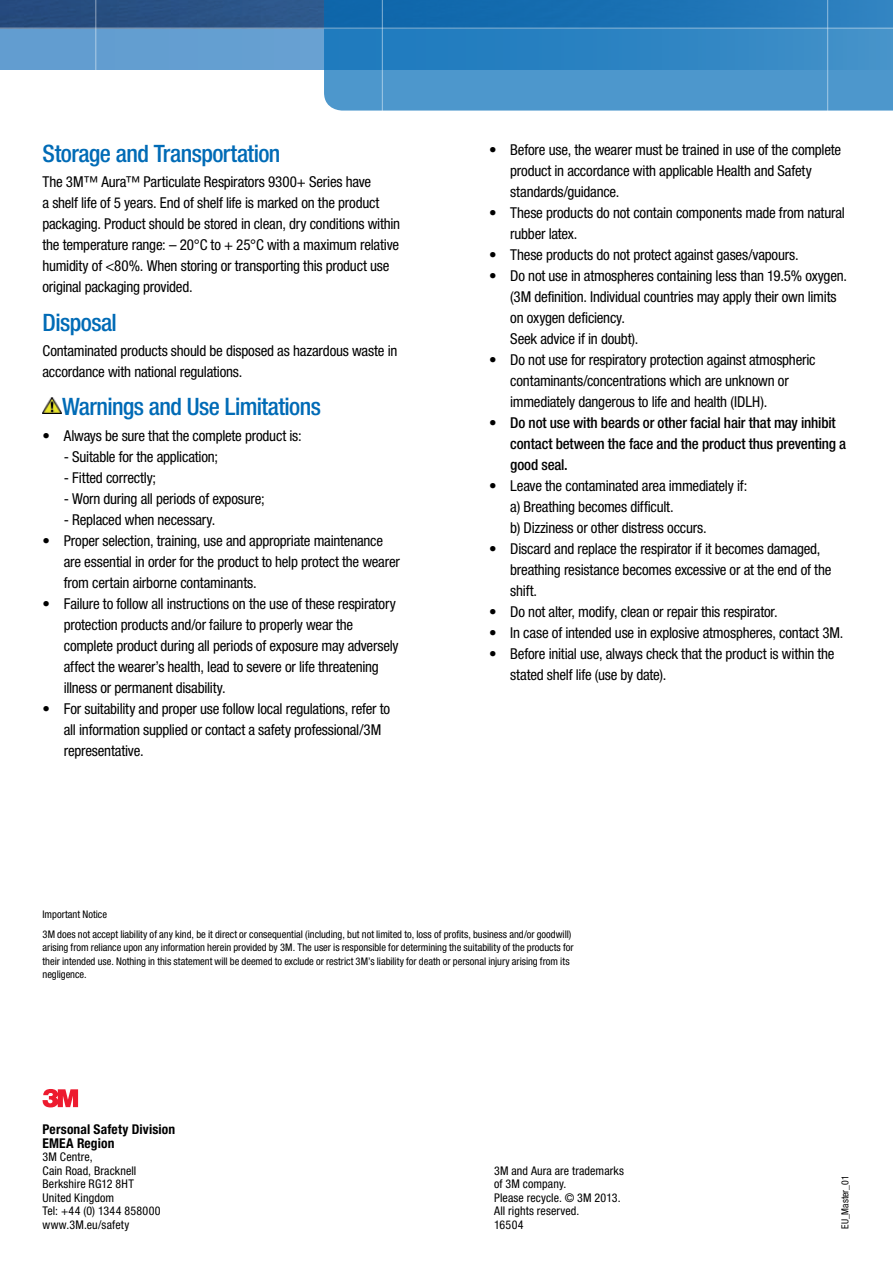
<style>
.page{position:relative;width:893px;height:1263px;background:#fff}
.page>*{position:absolute;margin:0;border:0;box-sizing:border-box;transform-origin:0 0}
.t1{font:500 condensed 24px "Helvetica Neue LTW1 G";letter-spacing:-.025em;color:#006bb6}
.t2{font:condensed 15px/21px "Helvetica Neue LTW1 G";letter-spacing:-.015em;color:#000}
.t3{font:500 condensed 15px/21px "Helvetica Neue LTW1 G";letter-spacing:-.01em;color:#000}
.t4{font:700 condensed 13.5px/13.5px "Helvetica Neue LTW1 G";letter-spacing:.01em;color:#000}
.t5{font:condensed 12px/13.5px "Helvetica Neue LTW1 G";letter-spacing:.01em;color:#000}
.t6{font:condensed 10.5px/13.5px "Helvetica Neue LTW1 G";color:#000}
.t7{font:condensed 9.75px "Helvetica Neue LTW1 G";color:#000}
.s1{font-weight:400}
</style>
<div class="page">
<img style="left:43px;top:397px;width:18px;height:17px">
<svg style="left:0;top:0;width:324px;height:69px;background:#4c7eb1"></svg>
<svg style="left:324px;top:0;width:569px;height:111px;background:#3587c2"></svg>
<hr style="left:95px;top:0;width:1px;height:73px;background:#fff">
<hr style="left:382px;top:0;width:1px;height:134px;background:#fff">
<hr style="left:0;top:28px;width:893px;height:1px;background:#fff">
<hr style="left:827px;top:0;width:1px;height:134px;background:#fff">
<svg style="left:42px;top:1089px;width:36px;height:18px"></svg>
<h1 class="t1" style="left:43px;top:139px;width:239px">Storage and Transportation</h1>
<p class="t2" style="left:43px;top:171px;width:359px">The 3M™ Aura™ Particulate Respirators 9300+ Series have<br>a shelf life of 5 years. End of shelf life is marked on the product packaging. Product should be stored in clean, dry conditions within the temperature range: – 20°C to + 25°C with a maximum relative humidity of &lt;80%. When storing or transporting this product use original packaging provided.</p>
<h1 class="t1" style="left:43px;top:307px;width:76px">Disposal</h1>
<p class="t2" style="left:43px;top:340px;width:356px">Contaminated products should be disposed as hazardous waste in accordance with national regulations.</p>
<h1 class="t1" style="left:62px;top:392px;width:260px">Warnings and Use Limitations</h1>
<p class="t2" style="left:43px;top:425px;width:261px">• Always be sure that the complete product is:</p>
<p class="t2" style="left:64px;top:446px;width:156px">- Suitable for the application;</p>
<p class="t2" style="left:64px;top:467px;width:94px">- Fitted correctly;</p>
<p class="t2" style="left:64px;top:488px;width:202px">- Worn during all periods of exposure;</p>
<p class="t2" style="left:64px;top:509px;width:153px">- Replaced when necessary.</p>
<p class="t2" style="left:64px;top:530px;width:338px;text-indent:-21px">• Proper selection, training, use and appropriate maintenance are essential in order for the product to help protect the wearer from certain airborne contaminants.</p>
<p class="t2" style="left:64px;top:593px;width:336px;text-indent:-21px">• Failure to follow all instructions on the use of these respiratory protection products and/or failure to properly wear the complete product during all periods of exposure may adversely affect the wearer’s health, lead to severe or life threatening illness or permanent disability.</p>
<p class="t2" style="left:64px;top:698px;width:328px;text-indent:-21px">• For suitability and proper use follow local regulations, refer to all information supplied or contact a safety professional/3M representative.</p>
<p class="t2" style="left:510px;top:140px;width:332px;text-indent:-21px">• Before use, the wearer must be trained in use of the complete product in accordance with applicable Health and Safety standards/guidance.</p>
<p class="t2" style="left:510px;top:203px;width:336px;text-indent:-21px">• These products do not contain components made from natural rubber latex.</p>
<p class="t2" style="left:489px;top:245px;width:311px">• These products do not protect against gases/vapours.</p>
<p class="t2" style="left:510px;top:266px;width:338px;text-indent:-21px">• Do not use in atmospheres containing less than 19.5% oxygen. (3M definition. Individual countries may apply their own limits on oxygen deficiency.<br>Seek advice if in doubt).</p>
<p class="t2" style="left:510px;top:350px;width:307px;text-indent:-21px">• Do not use for respiratory protection against atmospheric contaminants/concentrations which are unknown or immediately dangerous to life and health (IDLH).</p>
<p class="t3" style="left:510px;top:412px;width:337px;text-indent:-21px"><span class="s1">•</span> Do not use with beards or other facial hair that may inhibit contact between the face and the product thus preventing a good seal.</p>
<p class="t2" style="left:510px;top:476px;width:239px;text-indent:-21px">• Leave the contaminated area immediately if: a) Breathing becomes difficult.<br>b) Dizziness or other distress occurs.</p>
<p class="t2" style="left:510px;top:539px;width:323px;text-indent:-21px">• Discard and replace the respirator if it becomes damaged, breathing resistance becomes excessive or at the end of the shift.</p>
<p class="t2" style="left:489px;top:602px;width:290px">• Do not alter, modify, clean or repair this respirator.</p>
<p class="t2" style="left:489px;top:623px;width:356px">• In case of intended use in explosive atmospheres, contact 3M.</p>
<p class="t2" style="left:510px;top:644px;width:326px;text-indent:-21px">• Before initial use, always check that the product is within the stated shelf life (use by date).</p>
<p class="t6" style="left:43px;top:904px;width:530px;line-height:20.2px">Important Notice<br>3M does not accept liability of any kind, be it direct or consequential (including, but not limited to, loss of profits, business and/or goodwill)</p>
<p class="t6" style="left:43px;top:941px;width:533px">arising from reliance upon any information herein provided by 3M. The user is responsible for determining the suitability of the products for their intended use. Nothing in this statement will be deemed to exclude or restrict 3M’s liability for death or personal injury arising from its negligence.</p>
<p class="t4" style="left:43px;top:1123px;width:134px">Personal Safety Division<br>EMEA Region</p>
<p class="t5" style="left:43px;top:1150px;width:120px">3M Centre,<br>Cain Road, Bracknell<br>Berkshire RG12 8HT<br>United Kingdom<br>Tel: +44 (0) 1344 858000 www.3M.eu/safety</p>
<p class="t5" style="left:494px;top:1163px;width:131px">3M and Aura are trademarks of 3M company.<br>Please recycle. © 3M 2013.<br>All rights reserved.<br>16504</p>
<p class="t7" style="left:839px;top:1229px;width:55px;rotate:-90deg">EU_Master_01</p>
</div>
